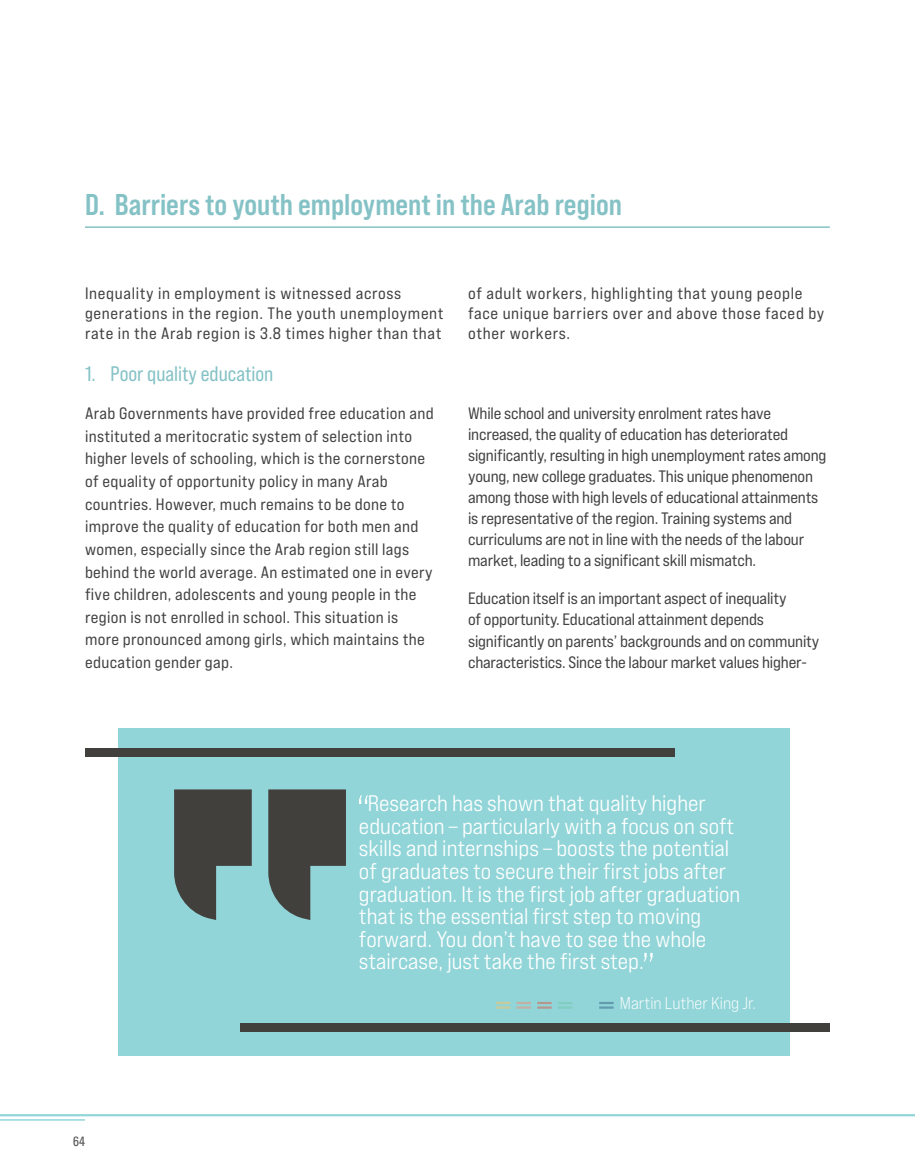
<style>
.page{position:relative;width:915px;height:1166px;background:#fff}
.page>*{position:absolute;margin:0;border:0;box-sizing:border-box;transform-origin:0 0}
.t1{font:30px "Bebas Neue Pro Sm E Bd";color:#85c2c6}
.Title-Front-E{font:22.5px/22.5px "Bebas Neue Pro Exp Md";color:#fff}
.t2{font:21px "Bebas Neue Pro Sm E Rg";color:#85c2c6}
.Title-Front-E-2{font:17.1px "Bebas Neue Pro Exp Bk";color:#fff}
.Body-E{font:16.5px/21px "Bebas Neue Pro Exp Rg";letter-spacing:-.01em;color:#414042}
.Body-E-2{font:16.5px/22.6px "Bebas Neue Pro Exp Rg";letter-spacing:.02em;color:#414042}
.Body-E-3{font:16.5px/19.8px "Bebas Neue Pro Exp Rg";letter-spacing:.04em;color:#414042}
.t3{font:condensed 13.5px "Univers LT Std";color:#58595b}
</style>
<div class="page">
<hr style="left:0;top:1113px;width:914px;height:2px;background:#92d5d8">
<hr style="left:0;top:1118px;width:85px;height:2px;background:#92d5d8">
<hr style="left:85px;top:226px;width:744px;height:2px;background:#85c2c6">
<div style="left:119px;top:727px;width:670px;height:327px;background:#92d5d8"></div>
<svg style="left:174px;top:789px;width:172px;height:130px"></svg>
<div style="left:85px;top:748px;width:589px;height:8px;background:#42403d"></div>
<svg style="left:359px;top:795px;width:8px;height:8px"></svg>
<svg style="left:644px;top:952px;width:8px;height:9px"></svg>
<svg style="left:599px;top:1002px;width:14px;height:6px"></svg>
<svg style="left:537px;top:1002px;width:14px;height:6px"></svg>
<svg style="left:558px;top:1002px;width:14px;height:6px"></svg>
<svg style="left:516px;top:1002px;width:15px;height:6px"></svg>
<svg style="left:496px;top:1002px;width:14px;height:6px"></svg>
<div style="left:240px;top:1022px;width:589px;height:9px;background:#42403d"></div>
<p class="t1" style="left:85px;top:187px;width:538px">D. Barriers to youth employment in the Arab region</p>
<p class="Body-E-3" style="left:85px;top:283px;width:360px">Inequality in employment is witnessed across generations in the region. The youth unemployment rate in the Arab region is 3.8 times higher than that</p>
<p class="Body-E-3" style="left:468px;top:283px;width:358px">of adult workers, highlighting that young people face unique barriers over and above those faced by other workers.</p>
<p class="t2" style="left:85px;top:361px;width:190px">1. Poor quality education</p>
<p class="Body-E-2" style="left:85px;top:401px;width:350px">Arab Governments have provided free education and instituted a meritocratic system of selection into higher levels of schooling, which is the cornerstone of equality of opportunity policy in many Arab countries. However, much remains to be done to improve the quality of education for both men and women, especially since the Arab region still lags behind the world average. An estimated one in every five children, adolescents and young people in the region is not enrolled in school. This situation is more pronounced among girls, which maintains the education gender gap.</p>
<p class="Body-E" style="left:468px;top:402px;width:360px">While school and university enrolment rates have increased, the quality of education has deteriorated significantly, resulting in high unemployment rates among young, new college graduates. This unique phenomenon among those with high levels of educational attainments is representative of the region. Training systems and curriculums are not in line with the needs of the labour market, leading to a significant skill mismatch.</p>
<p class="Body-E" style="left:468px;top:587px;width:352px">Education itself is an important aspect of inequality<br>of opportunity. Educational attainment depends significantly on parents’ backgrounds and on community characteristics. Since the labour market values higher-</p>
<p class="t3" style="left:73px;top:1132px;width:13px">64</p>
<p class="Title-Front-E" style="left:359px;top:791px;width:383px;text-indent:9px">Research has shown that quality higher education – particularly with a focus on soft skills and internships – boosts the potential of graduates to secure their first jobs after graduation. It is the first job after graduation that is the essential first step to moving forward. You don’t have to see the whole staircase, just take the first step.</p>
<p class="Title-Front-E-2" style="left:619px;top:992px;width:137px">Martin Luther King Jr.</p>
</div>
